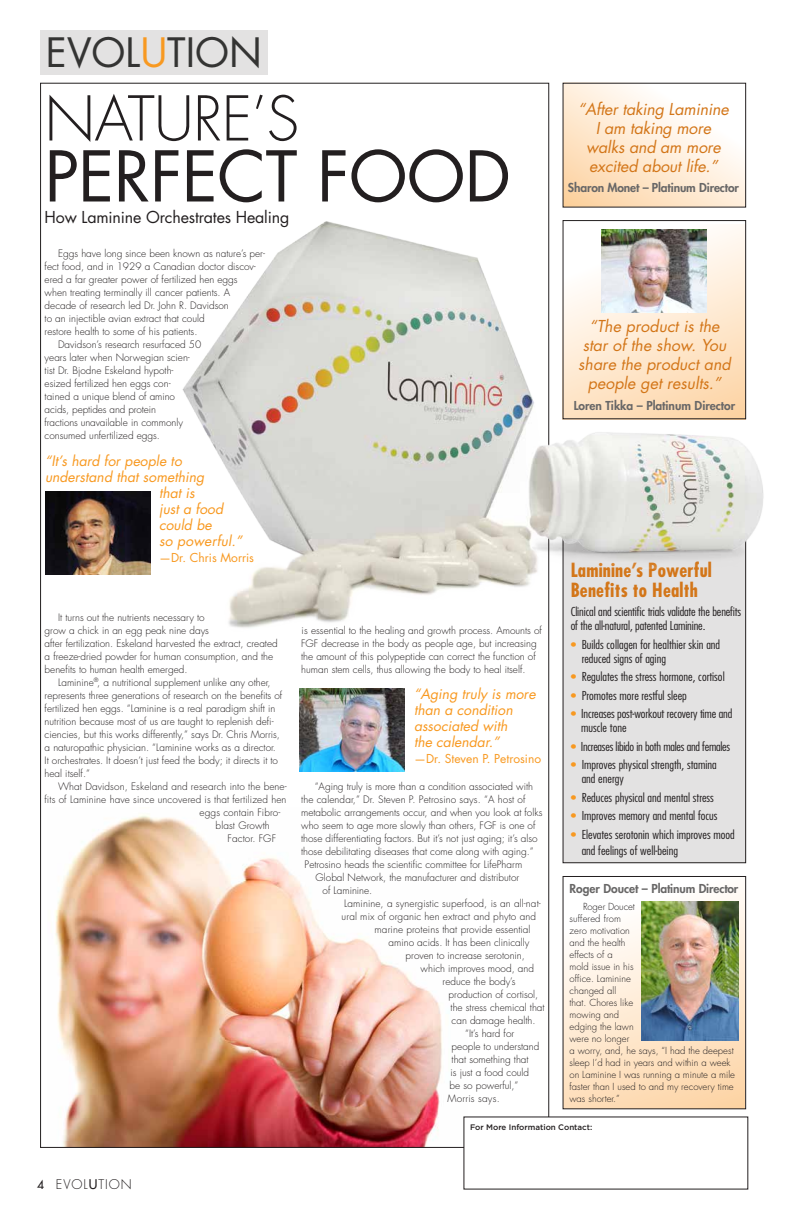
<style>
.page{position:relative;width:792px;height:1224px;background:#fff}
.page>*{position:absolute;margin:0;border:0;box-sizing:border-box;transform-origin:0 0}
.t1{font:68px "Futura Std";letter-spacing:-.01em;color:#231f20}
.t2{font:300 60px "Futura Std";color:#231f20}
.t3{font:39.4px "Futura Std";color:#343433}
.t4{font:700 condensed 19px/20px "Futura Std";letter-spacing:.01em;color:#d37619}
.t5{font:italic 16px/19px "Futura Std";letter-spacing:-.01em;color:#d37619;text-align:center}
.t6{font:16px "Futura Std";letter-spacing:-.01em;color:#231f20}
.t7{font:italic 14px/16px "Futura Std";color:#f89921}
.t8{font:300 13px "Futura Std";letter-spacing:.07em;color:#231f20}
.t9{font:300 condensed 12px/14px "Futura Std";color:#231f20;scale:1.1 1}
.t10{font:800 12px "Futura Std";letter-spacing:-.01em;color:#686767}
.t11{font:300 condensed 12px "Futura Std";letter-spacing:-.02em;color:#231f20;scale:1.1 1}
.t12{font:12px "Futura Std";color:#f89921}
.t13{font:300 10px/13px "Futura Std";color:#231f20}
.t14{font:300 10px "Futura Std";letter-spacing:.02em;color:#231f20}
.t15{font:300 9.5px/12px "Futura Std";color:#231f20}
.t16{font:500 8px "Gotham";color:#231f20}
.s1{color:#f89921}
.s2{font-weight:500;font-size:12px}
.s3{font-weight:500}
</style>
<div class="page">
<img style="left:55px;top:815px;width:412px;height:331px">
<div style="left:40px;top:31px;width:228px;height:44px;background:#e3e2e2"></div>
<svg style="left:565px;top:85px;width:179px;height:120px"></svg>
<div style="left:563px;top:531px;width:183px;height:332px;background:#e3e2e2"></div>
<div style="left:563px;top:530px;width:183px;height:333px;border:1px solid #231f20"></div>
<div style="left:564px;top:877px;width:181px;height:232px;background:linear-gradient(to bottom,#fdffff,#fedab2)"></div>
<div style="left:563px;top:876px;width:183px;height:233px;border:1px solid #231f20"></div>
<img style="left:642px;top:902px;width:97px;height:138px">
<img style="left:182px;top:217px;width:582px;height:418px">
<img style="left:601px;top:229px;width:105px;height:84px">
<div style="left:464px;top:1117px;width:284px;height:72px;background:#fff"></div>
<img style="left:300px;top:688px;width:105px;height:84px">
<img style="left:45px;top:491px;width:105px;height:84px">
<h3 class="t3" style="left:46px;top:28px;width:218px">EVOL<span class="s1">U</span>TION</h3>
<h2 class="t2" style="left:45px;top:82px;width:246px">Nature ’s</h2>
<h1 class="t1" style="left:45px;top:133px;width:71px">Perfect</h1>
<h3 class="t6" style="left:45px;top:207px;width:246px">How Laminine Orchestrates Healing</h3>
<p class="t13" style="left:58px;top:247px;width:208px">Eggs have long since been known as nature’s per-</p>
<p class="t13" style="left:45px;top:260px;width:213px">fect food, and in 1929 a Canadian doctor discov-</p>
<p class="t13" style="left:45px;top:273px;width:195px">ered a far greater power of fertilized hen eggs</p>
<p class="t13" style="left:45px;top:286px;width:187px">when treating terminally ill cancer patients. A</p>
<p class="t13" style="left:45px;top:299px;width:186px">decade of research led Dr. John R. Davidson</p>
<p class="t13" style="left:45px;top:312px;width:162px">to an injectible avian extract that could</p>
<p class="t13" style="left:45px;top:325px;width:154px">restore health to some of his patients.</p>
<p class="t13" style="left:58px;top:338px;width:145px">Davidson’s research resurfaced 50</p>
<p class="t13" style="left:45px;top:351px;width:147px">years later when Norwegian scien-</p>
<p class="t13" style="left:45px;top:364px;width:130px">tist Dr. Bjodne Eskeland hypoth-</p>
<p class="t13" style="left:45px;top:377px;width:127px">esized fertilized hen eggs con-</p>
<p class="t13" style="left:45px;top:390px;width:132px">tained a unique blend of amino</p>
<p class="t13" style="left:45px;top:403px;width:113px">acids, peptides and protein</p>
<p class="t13" style="left:45px;top:416px;width:140px">fractions unavailable in commonly</p>
<p class="t13" style="left:45px;top:429px;width:117px">consumed unfertilized eggs.</p>
<h3 class="t7" style="left:45px;top:453px;width:138px">“It’s hard for people to</h3>
<h3 class="t7" style="left:45px;top:469px;width:161px">understand that something</h3>
<h3 class="t7" style="left:159px;top:485px;width:37px">that is</h3>
<h3 class="t7" style="left:159px;top:501px;width:66px">just a food</h3>
<h3 class="t7" style="left:159px;top:517px;width:54px">could be</h3>
<h3 class="t7" style="left:159px;top:533px;width:85px">so powerful.”</h3>
<p class="t12" style="left:159px;top:550px;width:96px">—Dr. Chris Morris</p>
<h1 class="t1" style="left:317px;top:133px;width:195px">FOOD</h1>
<p class="t13" style="left:45px;top:611px;width:235px;text-indent:14px">It turns out the nutrients necessary to<br>grow a chick in an egg peak nine days<br>after fertilization. Eskeland harvested the extract, created a freeze-dried powder for human consumption, and the benefits to human health emerged.</p>
<p class="t13" style="left:45px;top:676px;width:239px;text-indent:13px">Laminine<sup>®</sup>, a nutritional supplement unlike any other, represents three generations of research on the benefits of fertilized hen eggs. “Laminine is a real paradigm shift in nutrition because most of us are taught to replenish defi&shy;ciencies, but this works differently,” says Dr. Chris Morris, a naturopathic physician. “Laminine works as a director.<br>I t orchestrates. I t doesn’t just feed the body; it directs it to heal itself.”</p>
<p class="t13" style="left:58px;top:780px;width:230px">What Davidson, Eskeland and research into the bene-</p>
<p class="t13" style="left:45px;top:793px;width:243px">fits of Laminine have since uncovered is that fertilized hen</p>
<p class="t13" style="left:200px;top:806px;width:82px">eggs contain Fibro-</p>
<p class="t13" style="left:216px;top:819px;width:56px">blast Growth</p>
<p class="t13" style="left:228px;top:832px;width:50px">Factor. FGF</p>
<p class="t13" style="left:301px;top:624px;width:242px">is essential to the healing and growth process. Amounts of FGF decrease in the body as people age, but increasing the amount of this polypeptide can correct the function of human stem cells, thus allowing the body to heal itself.</p>
<h3 class="t7" style="left:414px;top:686px;width:123px">“Aging truly is more than a condition associated with<br>the calendar.”</h3>
<p class="t12" style="left:414px;top:751px;width:129px">—Dr. Steven P. Petrosino</p>
<p class="t13" style="left:315px;top:780px;width:220px">“Aging truly is more than a condition associated with</p>
<p class="t13" style="left:301px;top:793px;width:226px">the calendar,” Dr. Steven P. Petrosino says. “A host of</p>
<p class="t13" style="left:301px;top:806px;width:243px">metabolic arrangements occur, and when you look at folks</p>
<p class="t13" style="left:301px;top:819px;width:236px">who seem to age more slowly than others, FGF is one of</p>
<p class="t13" style="left:301px;top:832px;width:238px">those differentiating factors. But it’s not just aging; it’s also</p>
<p class="t13" style="left:301px;top:845px;width:234px">those debilitating diseases that come along with aging.”</p>
<p class="t13" style="left:305px;top:858px;width:219px">Petrosino heads the scientific committee for LifePharm</p>
<p class="t13" style="left:316px;top:871px;width:205px">Global Network, the manufacturer and distributor</p>
<p class="t13" style="left:323px;top:884px;width:51px">of Laminine.</p>
<p class="t13" style="left:344px;top:897px;width:198px">Laminine, a synergistic superfood, is an all-nat-</p>
<p class="t13" style="left:342px;top:910px;width:196px">ural mix of organic hen extract and phyto and</p>
<p class="t13" style="left:375px;top:923px;width:157px">marine proteins that provide essential</p>
<p class="t13" style="left:389px;top:936px;width:142px">amino acids. It has been clinically</p>
<p class="t13" style="left:406px;top:949px;width:121px">proven to increase serotonin,</p>
<p class="t13" style="left:421px;top:962px;width:115px">which improves mood, and</p>
<p class="t13" style="left:443px;top:975px;width:74px">reduce the body’s</p>
<p class="t13" style="left:449px;top:988px;width:91px">production of cortisol,</p>
<p class="t13" style="left:451px;top:1001px;width:96px">the stress chemical that</p>
<p class="t13" style="left:452px;top:1014px;width:85px">can damage health.</p>
<p class="t13" style="left:465px;top:1027px;width:51px">“It’s hard for</p>
<p class="t13" style="left:452px;top:1040px;width:89px">people to understand</p>
<p class="t13" style="left:452px;top:1053px;width:79px">that something that</p>
<p class="t13" style="left:451px;top:1066px;width:80px">is just a food could</p>
<p class="t13" style="left:450px;top:1079px;width:70px">be so powerful,”</p>
<p class="t14" style="left:448px;top:1092px;width:54px">Morris says.</p>
<h3 class="t5" style="left:578px;top:100px;width:152px">“After taking Laminine<br>I am taking more walks and am more excited about life.”</h3>
<p class="t10" style="left:568px;top:180px;width:172px">Sharon Monet – Platinum Director</p>
<h3 class="t5" style="left:578px;top:317px;width:154px">“The product is the star of the show. You share the product and people get results.”</h3>
<p class="t10" style="left:574px;top:398px;width:163px">Loren Tikka – Platinum Director</p>
<h3 class="t4" style="left:571px;top:560px;width:143px">Laminine’s Powerful<br>Benefits to Health</h3>
<p class="t9" style="left:571px;top:604px;width:157px">Clinical and scientific trials validate the benefits of the all-natural, patented Laminine.</p>
<p class="t9" style="left:582px;top:637px;width:127px;text-indent:-11px"><span class="s1">•</span> Builds collagen for healthier skin and reduced signs of aging</p>
<p class="t9" style="left:571px;top:670px;width:142px"><span class="s1">•</span> Regulates the stress hormone, cortisol</p>
<p class="t9" style="left:571px;top:688px;width:107px"><span class="s1">•</span> Promotes more restful sleep</p>
<p class="t9" style="left:581px;top:707px;width:139px;text-indent:-11px"><span class="s1">•</span> Increases post-workout recovery time and muscle tone</p>
<p class="t11" style="left:571px;top:739px;width:147px"><span class="s1">•</span> Increases libido in both males and females</p>
<p class="t9" style="left:582px;top:758px;width:124px;text-indent:-11px"><span class="s1">•</span> Improves physical strength, stamina and energy</p>
<p class="t9" style="left:571px;top:791px;width:132px"><span class="s1">•</span> Reduces physical and mental stress</p>
<p class="t9" style="left:571px;top:809px;width:135px"><span class="s1">•</span> Improves memory and mental focus</p>
<p class="t9" style="left:582px;top:827px;width:141px;line-height:16px;text-indent:-11px"><span class="s1">•</span> Elevates serotonin which improves mood and feelings of well-being</p>
<p class="t10" style="left:570px;top:881px;width:170px">Roger Doucet – Platinum Director</p>
<p class="t15" style="left:570px;top:900px;width:167px;text-indent:13px">Roger Doucet<br>suffered from<br>zero motivation<br>and the health<br>effects of a<br>mold issue in his<br>office. Laminine<br>changed all<br>that. Chores like<br>mowing and<br>edging the lawn<br>were no longer<br>a worry, and, he says, “I had the deepest sleep I ’d had in years and within a week on Laminine I was running a minute a mile faster than I used to and my recovery time was shorter.”</p>
<h3 class="t8" style="left:37px;top:1177px;width:92px"><span class="s2">4</span> Evol<span class="s3">u</span>tion</h3>
<p class="t16" style="left:470px;top:1122px;width:124px">For More Information Contact:</p>
</div>
